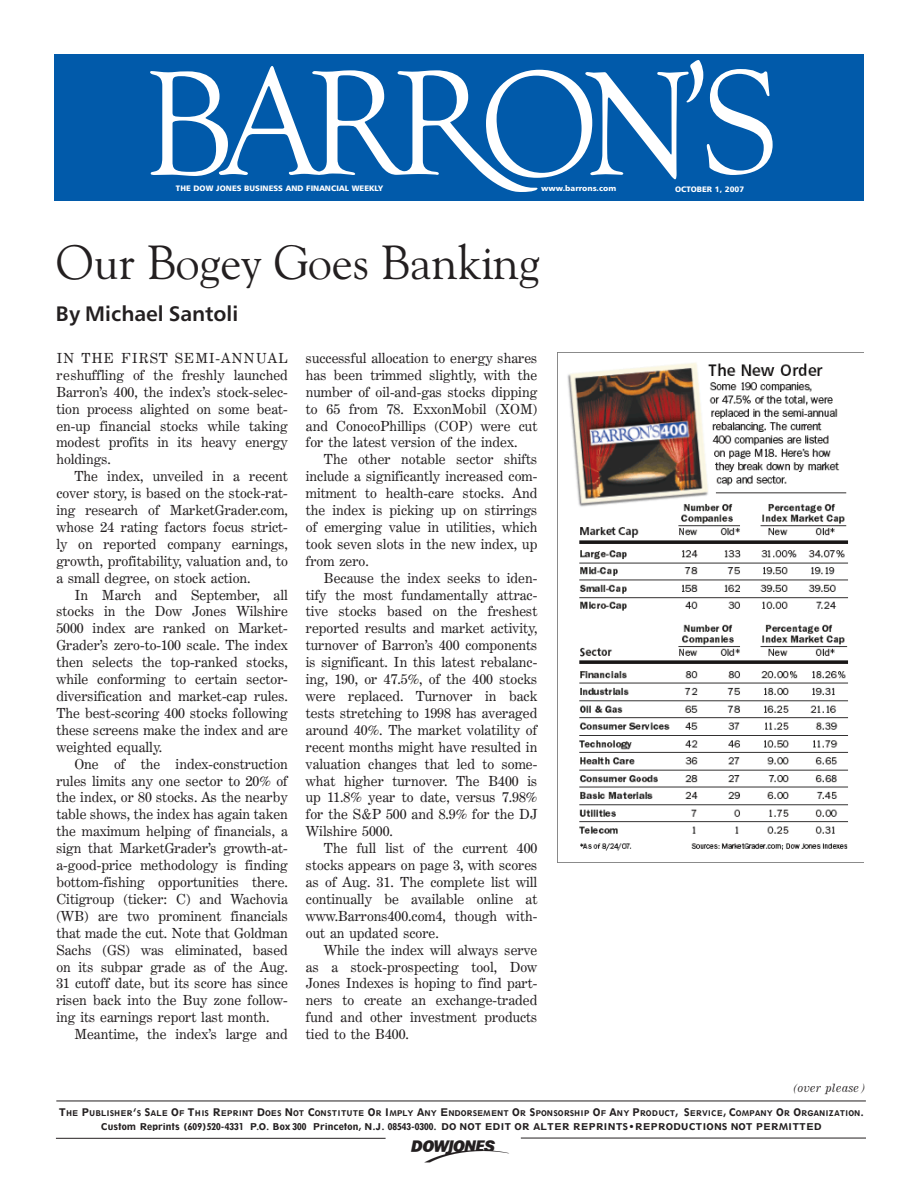
<style>
.page{position:relative;width:918px;height:1188px;background:#fff}
.page>*{position:absolute;margin:0;border:0;box-sizing:border-box;transform-origin:0 0}
.t1{font:165px "D4 Logos";color:#fff}
.t2{font:48px "B2 Goudy Old Style";color:#231f20}
.t3{font:27.75px "D4 Logos";color:#231f20}
.t4{font:700 21px "B2 Humanist";color:#231f20}
.t5{font:13.95px/17px "B2 Century Expanded";color:#231f20;text-align:justify}
.t6{font:10.5px "D049 Dow Tex I";color:#231f20}
.t7{font:9px "D052 Fut 4 BB";color:#231f20;scale:.96 1}
.t8{font:800 7.8px "B2 Humanist";letter-spacing:.005em;color:#fff}
.t9{font:7.65px "D052 Fut 4 BB";letter-spacing:-.005em;color:#231f20;scale:.9 1}
.s1{font-size:10.2px}
</style>
<div class="page">
<hr style="left:56px;top:1138px;width:330px;height:1px;background:#231f20">
<hr style="left:521px;top:1138px;width:345px;height:1px;background:#231f20">
<hr style="left:56px;top:1101px;width:810px;height:1px;background:#231f20">
<div style="left:54px;top:54px;width:810px;height:147px;background:#015aaa"></div>
<img style="left:558px;top:352px;width:306px;height:511px">
<h1 class="t1" style="left:150px;top:33px;width:655px">%</h1>
<p class="t8" style="left:176px;top:183px;width:209px">THE DOW JONES BUSINESS AND FINANCIAL WEEKLY</p>
<p class="t8" style="left:541px;top:183px;width:76px">www.barrons.com</p>
<p class="t8" style="left:675px;top:184px;width:71px">OCTOBER 1, 2007</p>
<h2 class="t2" style="left:56px;top:233px;width:486px">Our Bogey Goes Banking</h2>
<h3 class="t4" style="left:56px;top:300px;width:184px">By Michael Santoli</h3>
<p class="t5" style="left:56px;top:349px;width:233px">IN THE FIRST SEMI-ANNUAL reshuffling of the freshly launched Barron’s 400, the index’s stock-selec&shy;tion process alighted on some beat&shy;en-up financial stocks while taking modest profits in its heavy energy holdings.</p>
<p class="t5" style="left:56px;top:468px;width:233px;text-indent:18px">The index, unveiled in a recent cover story, is based on the stock-rat&shy;ing research of MarketGrader.com, whose 24 rating factors focus strict&shy;ly on reported company earnings, growth, profitability, valuation and, to a small degree, on stock action.</p>
<p class="t5" style="left:56px;top:586px;width:233px;text-indent:18px">In March and September, all stocks in the Dow Jones Wilshire 5000 index are ranked on Market-Grader’s zero-to-100 scale. The index then selects the top-ranked stocks, while conforming to certain sector&shy;diversification and market-cap rules.<br>The best-scoring 400 stocks following these screens make the index and are weighted equally.</p>
<p class="t5" style="left:56px;top:755px;width:233px;text-indent:18px">One of the index-construction rules limits any one sector to 20% of the index, or 80 stocks. As the nearby table shows, the index has again taken the maximum helping of financials, a sign that MarketGrader’s growth-at&shy;a-good-price methodology is finding bottom-fishing opportunities there.<br>Citigroup (ticker: C) and Wachovia (WB) are two prominent financials that made the cut. Note that Goldman Sachs (GS) was eliminated, based on its subpar grade as of the Aug.<br>31 cutoff date, but its score has since risen back into the Buy zone follow&shy;ing its earnings report last month.</p>
<p class="t5" style="left:74px;top:1026px;width:215px">Meantime, the index’s large and</p>
<p class="t5" style="left:306px;top:349px;width:233px">successful allocation to energy shares has been trimmed slightly, with the number of oil-and-gas stocks dipping to 65 from 78. ExxonMobil (XOM) and ConocoPhillips (COP) were cut for the latest version of the index.</p>
<p class="t5" style="left:306px;top:451px;width:233px;text-indent:18px">The other notable sector shifts include a significantly increased com&shy;mitment to health-care stocks. And the index is picking up on stirrings of emerging value in utilities, which took seven slots in the new index, up from zero.</p>
<p class="t5" style="left:306px;top:569px;width:233px;text-indent:18px">Because the index seeks to iden&shy;tify the most fundamentally attrac&shy;tive stocks based on the freshest reported results and market activity, turnover of Barron’s 400 components is significant. In this latest rebalanc&shy;ing, 190, or 47.5%, of the 400 stocks were replaced. Turnover in back tests stretching to 1998 has averaged around 40%. The market volatility of recent months might have resulted in valuation changes that led to some&shy;what higher turnover. The B400 is up 11.8% year to date, versus 7.98% for the S&amp;P 500 and 8.9% for the DJ Wilshire 5000.</p>
<p class="t5" style="left:306px;top:840px;width:233px;text-indent:18px">The full list of the current 400 stocks appears on page 3, with scores as of Aug. 31. The complete list will continually be available online at www.Barrons400.com4, though with&shy;out an updated score.</p>
<p class="t5" style="left:306px;top:941px;width:233px;text-indent:18px">While the index will always serve as a stock-prospecting tool, Dow Jones Indexes is hoping to find part&shy;ners to create an exchange-traded fund and other investment products tied to the B400.</p>
<p class="t6" style="left:792px;top:1084px;width:74px">(over please)</p>
<p class="t9" style="left:59px;top:1110px;width:896px"><span class="s1">T</span>HE <span class="s1">P</span>UBLISHER<span class="s1">’</span>S <span class="s1">S</span>ALE <span class="s1">O</span>F <span class="s1">T</span>HIS <span class="s1">R</span>EPRINT <span class="s1">D</span>OES <span class="s1">N</span>OT <span class="s1">C</span>ONSTITUTE <span class="s1">O</span>R <span class="s1">I</span>MPLY <span class="s1">A</span>NY <span class="s1">E</span>NDORSEMENT <span class="s1">O</span>R <span class="s1">S</span>PONSORSHIP <span class="s1">O</span>F <span class="s1">A</span>NY <span class="s1">P</span>RODUCT<span class="s1">, S</span>ERVICE<span class="s1">, C</span>OMPANY <span class="s1">O</span>R <span class="s1">O</span>RGANIZATION<span class="s1">.</span></p>
<p class="t7" style="left:101px;top:1123px;width:752px">Custom Reprints (609)520-4331 P.O. Box 300 Princeton, N.J. 08543-0300. DO NOT EDIT OR ALTER REPRINTS ● REPRODUCTIONS NOT PERMITTED</p>
<h3 class="t3" style="left:411px;top:1131px;width:104px">!</h3>
</div>
